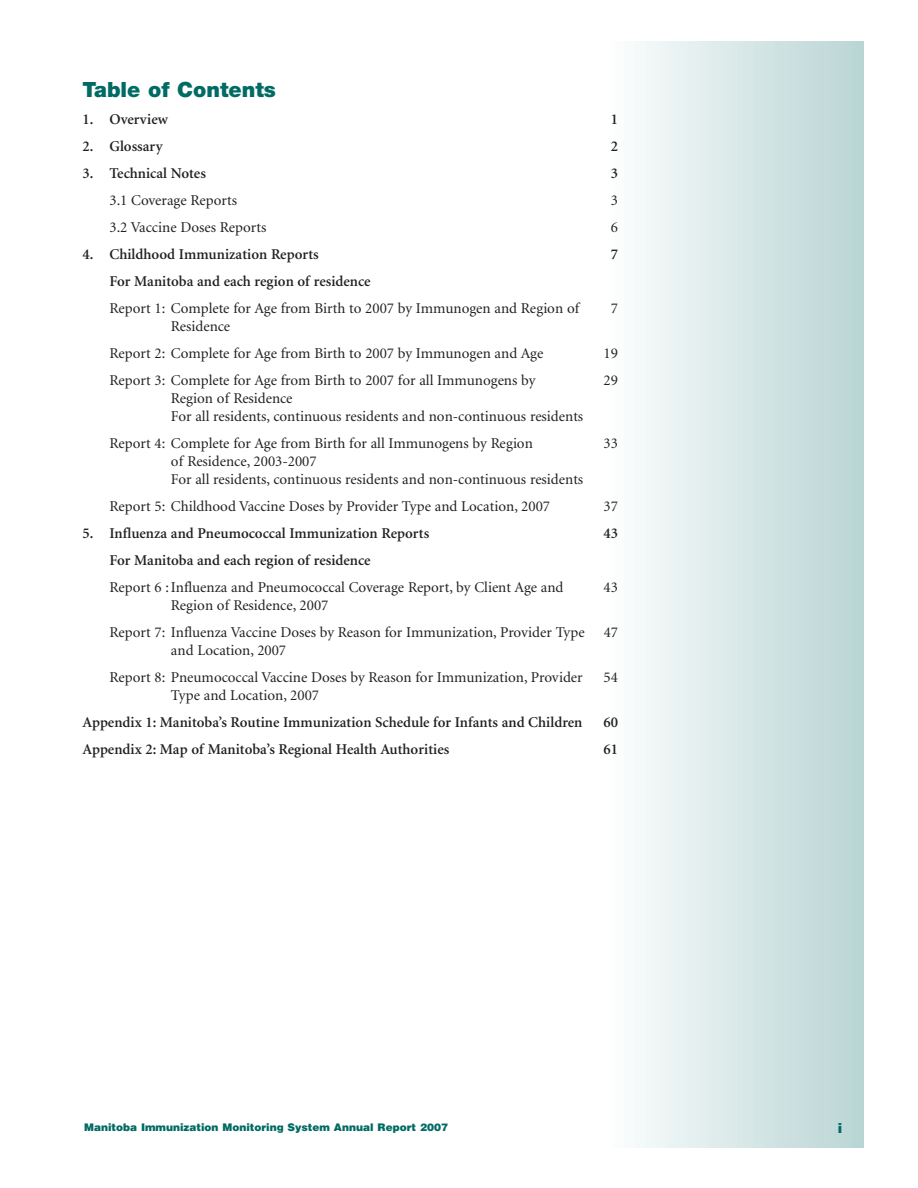
<style>
.page{position:relative;width:918px;height:1188px;background:#fff}
.page>*{position:absolute;margin:0;border:0;box-sizing:border-box;transform-origin:0 0}
.t1{font:900 21px "Helvetica Neue";color:#006a64}
.t2{font:15px/27px "Minion";color:#231f20}
.t3{font:600 15px "Minion";color:#231f20}
.t4{font:900 13.5px "Helvetica";color:#006a64}
.t5{font:900 10.5px "Helvetica";color:#006a64}
</style>
<div class="page">
<div style="left:608px;top:42px;width:256px;height:1106px;background:linear-gradient(to right,#fcfefe,#b9d5d4)"></div>
<h1 class="t1" style="left:82px;top:82px;width:195px">Table of Contents</h1>
<p class="t3" style="left:82px;top:114px;width:87px">1. Overview</p>
<p class="t3" style="left:611px;top:114px;width:9px">1</p>
<p class="t3" style="left:82px;top:141px;width:82px">2. Glossary</p>
<p class="t3" style="left:611px;top:141px;width:9px">2</p>
<p class="t3" style="left:82px;top:168px;width:125px">3. Technical Notes</p>
<p class="t3" style="left:611px;top:168px;width:9px">3</p>
<p class="t2" style="left:110px;top:188px;width:129px">3.1 Coverage Reports</p>
<p class="t2" style="left:611px;top:188px;width:9px">3</p>
<p class="t2" style="left:110px;top:215px;width:159px">3.2 Vaccine Doses Reports</p>
<p class="t2" style="left:611px;top:215px;width:9px">6</p>
<p class="t3" style="left:82px;top:249px;width:238px">4. Childhood Immunization Reports</p>
<p class="t3" style="left:611px;top:249px;width:9px">7</p>
<p class="t3" style="left:110px;top:276px;width:263px">For Manitoba and each region of residence</p>
<p class="t2" style="left:110px;top:296px;width:471px">Report 1: Complete for Age from Birth to 2007 by Immunogen and Region of</p>
<p class="t2" style="left:611px;top:296px;width:9px">7</p>
<p class="t2" style="left:110px;top:314px;width:435px;text-indent:61px">Residence<br>Report 2: Complete for Age from Birth to 2007 by Immunogen and Age</p>
<p class="t2" style="left:604px;top:341px;width:16px">19</p>
<p class="t2" style="left:110px;top:368px;width:428px">Report 3: Complete for Age from Birth to 2007 for all Immunogens by</p>
<p class="t2" style="left:604px;top:368px;width:16px">29</p>
<p class="t2" style="left:171px;top:391px;width:414px;line-height:18px">Region of Residence<br>For all residents, continuous residents and non-continuous residents</p>
<p class="t2" style="left:110px;top:431px;width:425px">Report 4: Complete for Age from Birth for all Immunogens by Region</p>
<p class="t2" style="left:604px;top:431px;width:16px">33</p>
<p class="t2" style="left:171px;top:454px;width:414px;line-height:18px">of Residence, 2003-2007<br>For all residents, continuous residents and non-continuous residents</p>
<p class="t2" style="left:110px;top:494px;width:442px">Report 5: Childhood Vaccine Doses by Provider Type and Location, 2007</p>
<p class="t2" style="left:604px;top:494px;width:16px">37</p>
<p class="t3" style="left:82px;top:528px;width:348px">5. Influenza and Pneumococcal Immunization Reports</p>
<p class="t3" style="left:603px;top:528px;width:16px">43</p>
<p class="t3" style="left:110px;top:555px;width:263px">For Manitoba and each region of residence</p>
<p class="t2" style="left:110px;top:575px;width:456px">Report 6 : Influenza and Pneumococcal Coverage Report, by Client Age and</p>
<p class="t2" style="left:604px;top:575px;width:16px">43</p>
<p class="t2" style="left:109px;top:593px;width:477px;text-indent:61px">Region of Residence, 2007<br>Report 7: Influenza Vaccine Doses by Reason for Immunization, Provider Type</p>
<p class="t2" style="left:604px;top:620px;width:16px">47</p>
<p class="t2" style="left:109px;top:638px;width:475px;text-indent:61px">and Location, 2007<br>Report 8: Pneumococcal Vaccine Doses by Reason for Immunization, Provider</p>
<p class="t2" style="left:604px;top:665px;width:16px">54</p>
<p class="t2" style="left:171px;top:683px;width:150px">Type and Location, 2007</p>
<p class="t3" style="left:82px;top:717px;width:502px">Appendix 1: Manitoba’s Routine Immunization Schedule for Infants and Children</p>
<p class="t3" style="left:603px;top:717px;width:16px">60</p>
<p class="t3" style="left:82px;top:744px;width:368px">Appendix 2: Map of Manitoba’s Regional Health Authorities</p>
<p class="t3" style="left:603px;top:744px;width:16px">61</p>
<p class="t5" style="left:84px;top:1123px;width:365px">Manitoba Immunization Monitoring System Annual Report 2007</p>
<p class="t4" style="left:838px;top:1123px;width:6px">i</p>
</div>
